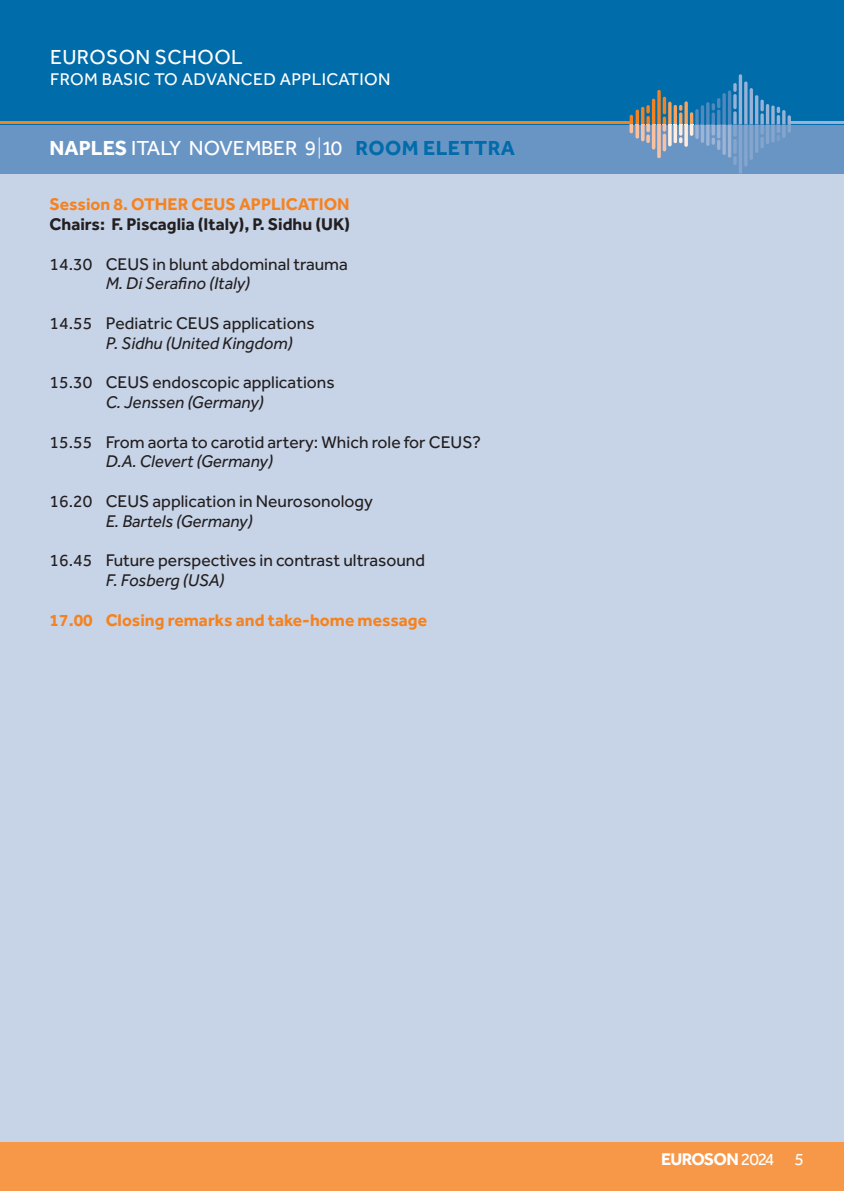
<style>
.page{position:relative;width:844px;height:1191px;background:#fff}
.page>*{position:absolute;margin:0;border:0;box-sizing:border-box;transform-origin:0 0}
.t1{font:21px "Effra";color:#fff}
.t2{font:21px "Effra";letter-spacing:.02em;color:#fff}
.t3{font:17.5px "Effra";color:#231f20}
.t4{font:italic 17.5px "Effra";color:#231f20}
.t5{font:700 17.5px "Effra";color:#f58220}
.t6{font:700 17.5px "Effra";color:#231f20}
.t7{font:17.5px "Effra";letter-spacing:.02em;color:#fff}
.t8{font:700 17.5px "Effra";letter-spacing:-.045em;color:#fff}
.s1{font-weight:700}
.s2{font-weight:300}
.s3{font-weight:700;color:#006ca9}
.s4{font-weight:400}
</style>
<div class="page">
<div style="left:0;top:1141px;width:843px;height:50px;background:#f79848"></div>
<div style="left:0;top:124px;width:843px;height:50px;background:#6995c5"></div>
<div style="left:0;top:0;width:843px;height:124px;background:#006ca9"></div>
<svg style="left:599px;top:74px;width:222px;height:100px"></svg>
<hr style="left:0;top:122px;width:629px;height:2px;background:#f58220">
<hr style="left:790px;top:122px;width:53px;height:2px;background:#97b2d6">
<hr style="left:0;top:0;width:1px;height:124px;background:#006ca9">
<div style="left:0;top:174px;width:843px;height:967px;background:#c7d4e8"></div>
<p class="t2" style="left:50px;top:44px;width:194px">EUROSON SCHOOL</p>
<p class="t7" style="left:50px;top:69px;width:341px">FROM BASIC TO ADVANCED APPLICATION</p>
<p class="t1" style="left:50px;top:136px;width:467px"><span class="s1">NAPLES</span> ITALY NOVEMBER 9<span class="s2">|</span>10 <span class="s3">ROOM ELETTRA</span></p>
<p class="t5" style="left:50px;top:194px;width:301px">Session 8. OTHER CEUS APPLICATION</p>
<p class="t6" style="left:50px;top:213px;width:302px">Chairs: F. Piscaglia (Italy), P. Sidhu (UK)</p>
<p class="t3" style="left:50px;top:253px;width:300px">14.30 CEUS in blunt abdominal trauma</p>
<p class="t4" style="left:106px;top:273px;width:146px">M. Di Serafino (Italy)</p>
<p class="t3" style="left:50px;top:313px;width:266px">14.55 Pediatric CEUS applications</p>
<p class="t4" style="left:106px;top:332px;width:188px">P. Sidhu (United Kingdom)</p>
<p class="t3" style="left:50px;top:372px;width:286px">15.30 CEUS endoscopic applications</p>
<p class="t4" style="left:106px;top:392px;width:159px">C. Jenssen (Germany)</p>
<p class="t3" style="left:50px;top:431px;width:433px">15.55 From aorta to carotid artery: Which role for CEUS?</p>
<p class="t4" style="left:106px;top:451px;width:169px">D.A. Clevert (Germany)</p>
<p class="t3" style="left:50px;top:491px;width:325px">16.20 CEUS application in Neurosonology</p>
<p class="t4" style="left:106px;top:510px;width:148px">E. Bartels (Germany)</p>
<p class="t3" style="left:50px;top:550px;width:377px">16.45 Future perspectives in contrast ultrasound</p>
<p class="t4" style="left:106px;top:570px;width:120px">F. Fosberg (USA)</p>
<p class="t5" style="left:50px;top:609px;width:379px">17.00 Closing remarks and take-home message</p>
<p class="t8" style="left:660px;top:1148px;width:144px">EUROSON<span class="s4">2024 5</span></p>
</div>
